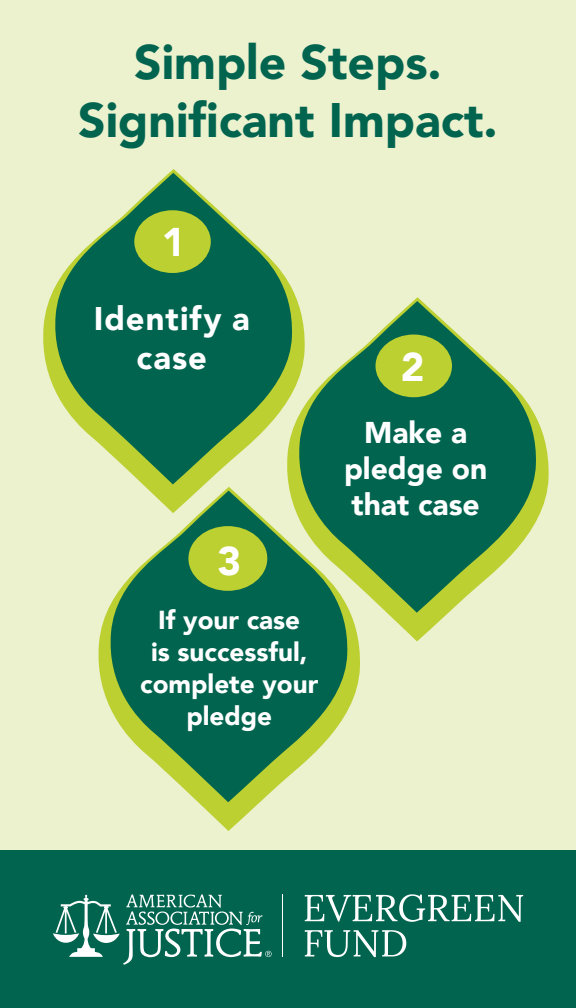
<style>
.page{position:relative;width:576px;height:1008px;background:#ecf1ce}
.page>*{position:absolute;margin:0;border:0;box-sizing:border-box;transform-origin:0 0}
.t1{font:900 48px/57.6px "Avenir LT Std";color:#00644f;text-align:center}
.Hotel_info{font:900 40px "Avenir";color:#fff}
.Hotel_info-2{font:900 32.8px/39.2px "Avenir";letter-spacing:.03em;color:#fff;text-align:center}
.Hotel_info-3{font:900 30px/36px "Avenir";color:#fff;text-align:center}
.Hotel_info-4{font:900 26px/32px "Avenir";color:#fff;text-align:center}
</style>
<div class="page">
<svg style="left:43px;top:169px;width:253px;height:318px"></svg>
<svg style="left:51px;top:173px;width:243px;height:311px;fill:#00644f"></svg>
<div style="left:0;top:851px;width:576px;height:157px;background:#00644f"></div>
<svg style="left:283px;top:297px;width:266px;height:344px"></svg>
<svg style="left:98px;top:487px;width:264px;height:344px"></svg>
<svg style="left:295px;top:301px;width:243px;height:312px;fill:#00644f"></svg>
<svg style="left:107px;top:491px;width:242px;height:311px;fill:#00644f"></svg>
<hr style="left:283px;top:894px;width:1px;height:63px;background:#fff">
<svg style="left:305px;top:894px;width:218px;height:28px"></svg>
<svg style="left:305px;top:930px;width:101px;height:27px"></svg>
<svg style="left:53px;top:894px;width:219px;height:71px"></svg>
<div style="left:134px;top:210px;width:77px;height:63px;background:#bcd031;border-radius:50%"></div>
<div style="left:376px;top:335px;width:76px;height:62px;background:#bcd031;border-radius:50%"></div>
<div style="left:188px;top:526px;width:79px;height:65px;background:#bcd031;border-radius:50%"></div>
<p class="t1" style="left:78px;top:33px;width:421px">Simple Steps.<br>Significant Impact.</p>
<p class="Hotel_info" style="left:162px;top:208px;width:25px">1</p>
<p class="Hotel_info-2" style="left:94px;top:298px;width:157px">Identify a case</p>
<p class="Hotel_info" style="left:218px;top:527px;width:25px">3</p>
<p class="Hotel_info-4" style="left:140px;top:603px;width:180px">If your case<br>is successful, complete your pledge</p>
<p class="Hotel_info" style="left:401px;top:332px;width:25px">2</p>
<p class="Hotel_info-3" style="left:344px;top:414px;width:145px">Make a pledge on that case</p>
</div>
